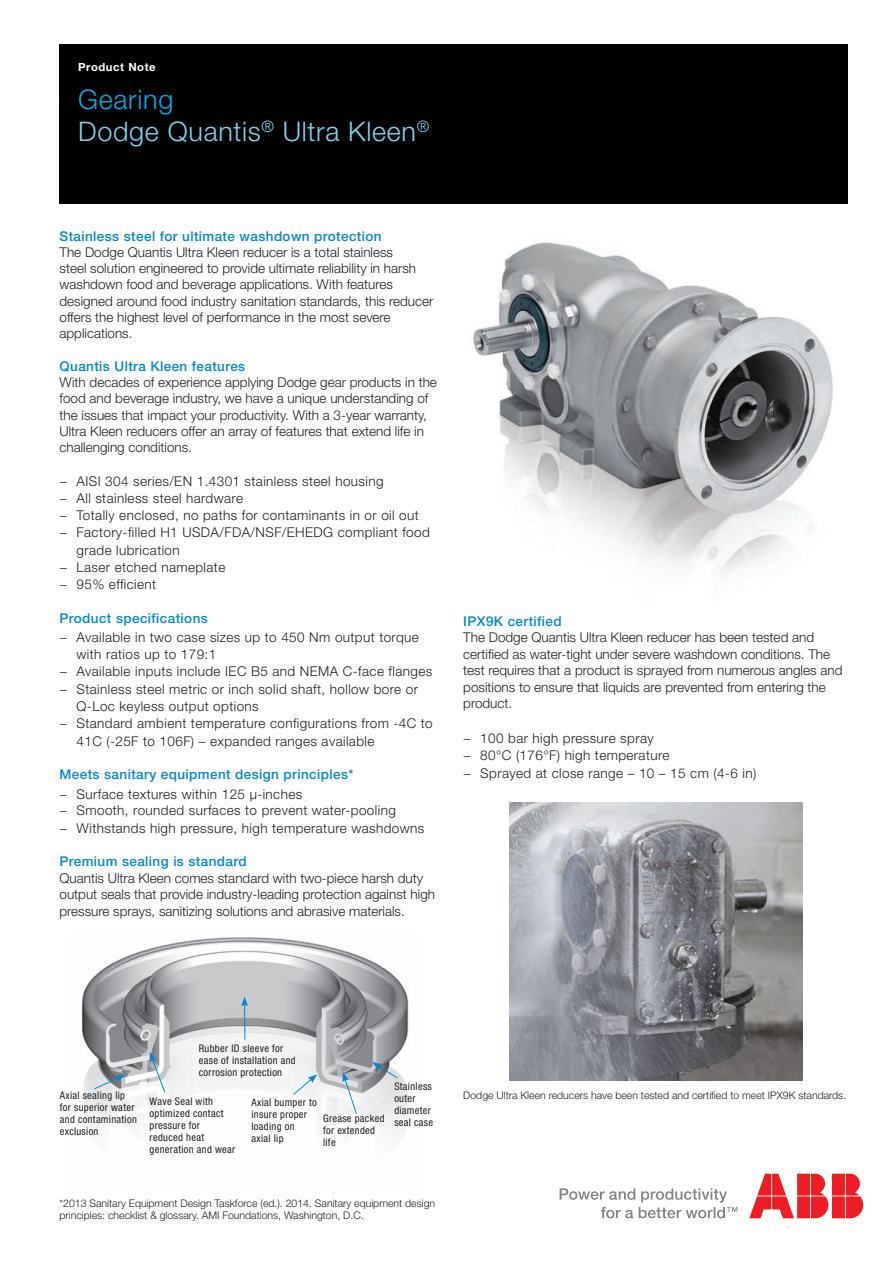
<style>
.page{position:relative;width:893px;height:1263px;background:#fff}
.page>*{position:absolute;margin:0;border:0;box-sizing:border-box;transform-origin:0 0}
.t1{font:300 27px/31.5px "Helvetica Neue LT Std";letter-spacing:.025em;color:#7fd3ec}
.t2{font:300 13.5px/16.2px "Helvetica Neue LT Std";color:#231f20}
.t3{font:300 13.5px/17.2px "Helvetica Neue LT Std";letter-spacing:.03em;color:#231f20}
.t4{font:500 13.5px "Helvetica Neue LT Std";letter-spacing:.03em;color:#0089cf}
.t5{font:700 11.25px "Helvetica Neue LT Std";letter-spacing:.05em;color:#fff}
.t6{font:condensed 10.5px/12px "Helvetica Neue LT Std";letter-spacing:.03em;color:#231f20}
.t7{font:300 10.5px/12.6px "Helvetica Neue LT Std";color:#231f20}
.s1{color:#03ade5}
</style>
<div class="page">
<svg style="left:560px;top:1188px;width:177px;height:30px"></svg>
<svg style="left:749px;top:1174px;width:114px;height:44px"></svg>
<img style="left:82px;top:937px;width:327px;height:199px">
<svg style="left:93px;top:1075px;width:32px;height:15px"></svg>
<svg style="left:292px;top:1074px;width:25px;height:21px"></svg>
<svg style="left:342px;top:1072px;width:15px;height:43px"></svg>
<svg style="left:372px;top:1062px;width:26px;height:17px"></svg>
<svg style="left:150px;top:1052px;width:16px;height:41px"></svg>
<hr style="left:244px;top:1004px;width:1px;height:36px;background:#0089cf">
<svg style="left:241px;top:997px;width:7px;height:9px"></svg>
<img style="left:473px;top:242px;width:360px;height:333px">
<div style="left:60px;top:45px;width:788px;height:159px;background:#000"></div>
<img style="left:509px;top:803px;width:293px;height:277px">
<p class="t5" style="left:78px;top:60px;width:79px">Product Note</p>
<h1 class="t1" style="left:78px;top:84px;width:353px"><span class="s1">Gearing<br></span>Dodge Quantis<sup>®</sup> Ultra Kleen<sup>®</sup></h1>
<p class="t4" style="left:60px;top:228px;width:324px">Stainless steel for ultimate washdown protection</p>
<p class="t2" style="left:60px;top:244px;width:375px">The Dodge Quantis Ultra Kleen reducer is a total stainless<br>steel solution engineered to provide ultimate reliability in harsh washdown food and beverage applications. With features designed around food industry sanitation standards, this reducer offers the highest level of performance in the most severe applications.</p>
<p class="t4" style="left:60px;top:358px;width:187px">Quantis Ultra Kleen features</p>
<p class="t2" style="left:60px;top:374px;width:379px">With decades of experience applying Dodge gear products in the food and beverage industry, we have a unique understanding of the issues that impact your productivity. With a 3-year warranty, Ultra Kleen reducers offer an array of features that extend life in challenging conditions.</p>
<p class="t3" style="left:60px;top:472px;width:326px">− AISI 304 series/EN 1.4301 stainless steel housing</p>
<p class="t3" style="left:60px;top:489px;width:185px">− All stainless steel hardware</p>
<p class="t3" style="left:60px;top:506px;width:361px">− Totally enclosed, no paths for contaminants in or oil out</p>
<p class="t3" style="left:60px;top:524px;width:372px">− Factory-filled H1 USDA/FDA/NSF/EHEDG compliant food</p>
<p class="t3" style="left:77px;top:541px;width:105px">grade lubrication</p>
<p class="t3" style="left:60px;top:558px;width:167px">− Laser etched nameplate</p>
<p class="t3" style="left:60px;top:575px;width:98px">− 95% efficient</p>
<p class="t4" style="left:60px;top:610px;width:150px">Product specifications</p>
<p class="t3" style="left:60px;top:628px;width:361px">− Available in two case sizes up to 450 Nm output torque</p>
<p class="t3" style="left:77px;top:645px;width:141px">with ratios up to 179:1</p>
<p class="t3" style="left:60px;top:663px;width:374px">− Available inputs include IEC B5 and NEMA C-face flanges</p>
<p class="t3" style="left:60px;top:680px;width:360px">− Stainless steel metric or inch solid shaft, hollow bore or</p>
<p class="t3" style="left:77px;top:697px;width:184px">Q-Loc keyless output options</p>
<p class="t3" style="left:60px;top:714px;width:375px">− Standard ambient temperature configurations from -4C to</p>
<p class="t3" style="left:77px;top:732px;width:299px">41C (-25F to 106F) – expanded ranges available</p>
<p class="t4" style="left:60px;top:766px;width:295px">Meets sanitary equipment design principles*</p>
<p class="t3" style="left:60px;top:785px;width:338px;line-height:16.2px">− Surface textures within 125 µ-inches<br>− Smooth, rounded surfaces to prevent water-pooling</p>
<p class="t3" style="left:60px;top:820px;width:366px">− Withstands high pressure, high temperature washdowns</p>
<p class="t4" style="left:60px;top:853px;width:189px">Premium sealing is standard</p>
<p class="t2" style="left:60px;top:869px;width:377px">Quantis Ultra Kleen comes standard with two-piece harsh duty output seals that provide industry-leading protection against high pressure sprays, sanitizing solutions and abrasive materials.</p>
<p class="t4" style="left:463px;top:613px;width:100px">IPX9K certified</p>
<p class="t2" style="left:463px;top:629px;width:381px">The Dodge Quantis Ultra Kleen reducer has been tested and certified as water-tight under severe washdown conditions. The test requires that a product is sprayed from numerous angles and positions to ensure that liquids are prevented from entering the product.</p>
<p class="t3" style="left:463px;top:729px;width:295px">− 100 bar high pressure spray<br>− 80°C (176°F) high temperature<br>− Sprayed at close range – 10 – 15 cm (4-6 in)</p>
<p class="t6" style="left:199px;top:1042px;width:98px">Rubber ID sleeve for ease of installation and corrosion protection</p>
<p class="t6" style="left:60px;top:1090px;width:79px">Axial sealing lip for superior water and contamination exclusion</p>
<p class="t6" style="left:150px;top:1095px;width:87px">Wave Seal with optimized contact pressure for reduced heat generation and wear</p>
<p class="t6" style="left:252px;top:1096px;width:67px">Axial bumper to insure proper loading on<br>axial lip</p>
<p class="t6" style="left:323px;top:1112px;width:63px">Grease packed for extended life</p>
<p class="t6" style="left:394px;top:1080px;width:40px">Stainless outer diameter seal case</p>
<p class="t7" style="left:60px;top:1196px;width:377px">*2013 Sanitary Equipment Design Taskforce (ed.). 2014. Sanitary equipment design principles: checklist &amp; glossary. AMI Foundations, Washington, D.C.</p>
<p class="t7" style="left:463px;top:1089px;width:384px">Dodge Ultra Kleen reducers have been tested and certified to meet IPX9K standards.</p>
</div>
